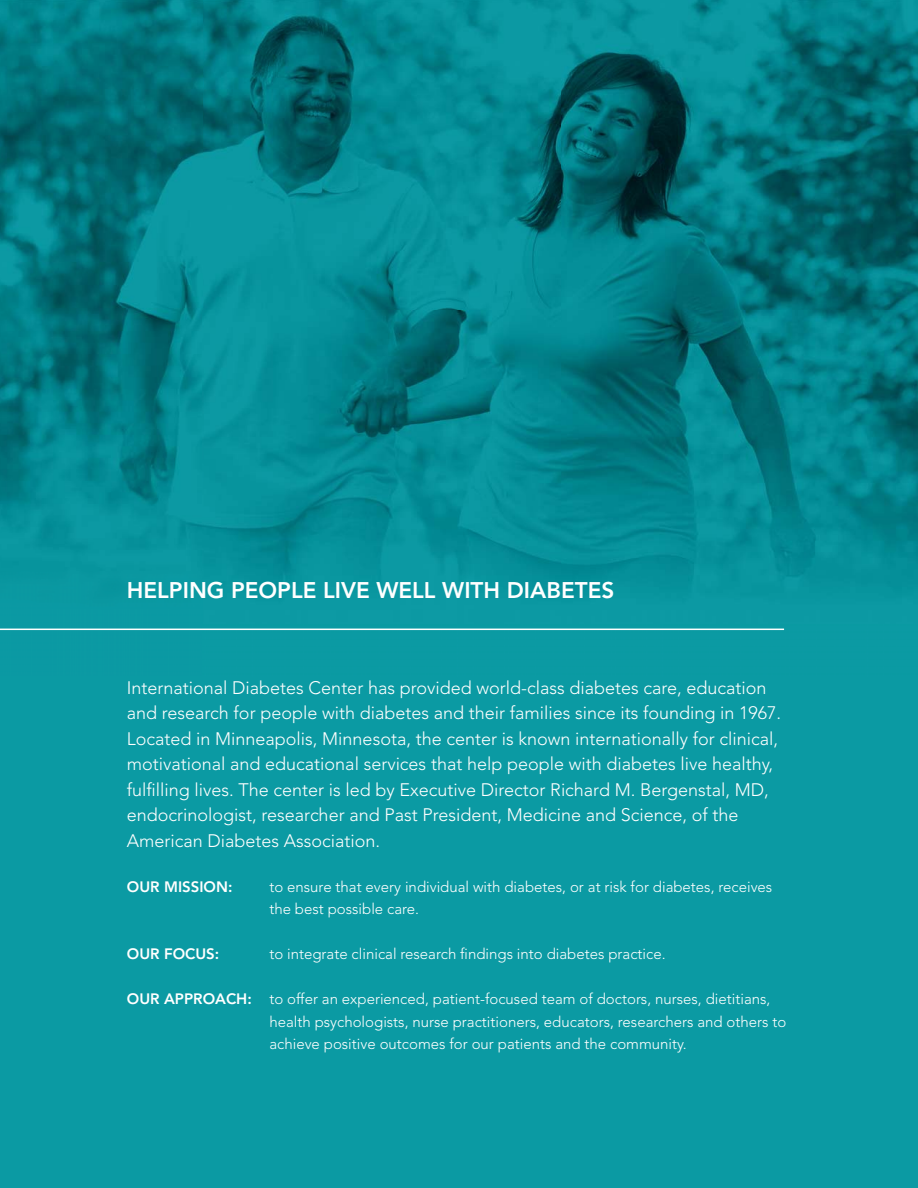
<style>
.page{position:relative;width:918px;height:1188px;background:#0b9aa3}
.page>*{position:absolute;margin:0;border:0;box-sizing:border-box;transform-origin:0 0}
.t1{font:800 22.5px "Avenir";color:#fff}
.t2{font:300 18px/25.5px "Avenir";color:#fff}
.t3{font:300 15px/22.5px "Avenir";color:#fff}
.t4{font:800 15px "Avenir";color:#fff}
.s1{font-weight:800}
</style>
<div class="page">
<img style="left:0;top:0;width:918px;height:631px">
<hr style="left:0;top:629px;width:784px;height:1px;background:#fff">
<p class="t1" style="left:127px;top:581px;width:489px">HELPING PEOPLE LIVE WELL WITH DIABETES</p>
<p class="t2" style="left:127px;top:676px;width:656px">International Diabetes Center has provided world-class diabetes care, education and research for people with diabetes and their families since its founding in 1967.<br>Located in Minneapolis, Minnesota, the center is known internationally for clinical, motivational and educational services that help people with diabetes live healthy, fulfilling lives. The center is led by Executive Director Richard M. Bergenstal, MD, endocrinologist, researcher and Past President, Medicine and Science, of the American Diabetes Association.</p>
<p class="t4" style="left:127px;top:881px;width:107px">OUR MISSION:</p>
<p class="t3" style="left:269px;top:877px;width:504px">to ensure that every individual with diabetes, or at risk for diabetes, receives the best possible care.</p>
<p class="t4" style="left:127px;top:948px;width:94px">OUR FOCUS:</p>
<p class="t3" style="left:269px;top:944px;width:398px">to integrate clinical research findings into diabetes practice.</p>
<p class="t3" style="left:269px;top:989px;width:518px;text-indent:-143px"><span class="s1">OUR APPROACH:</span> to offer an experienced, patient-focused team of doctors, nurses, dietitians, health psychologists, nurse practitioners, educators, researchers and others to achieve positive outcomes for our patients and the community.</p>
</div>
